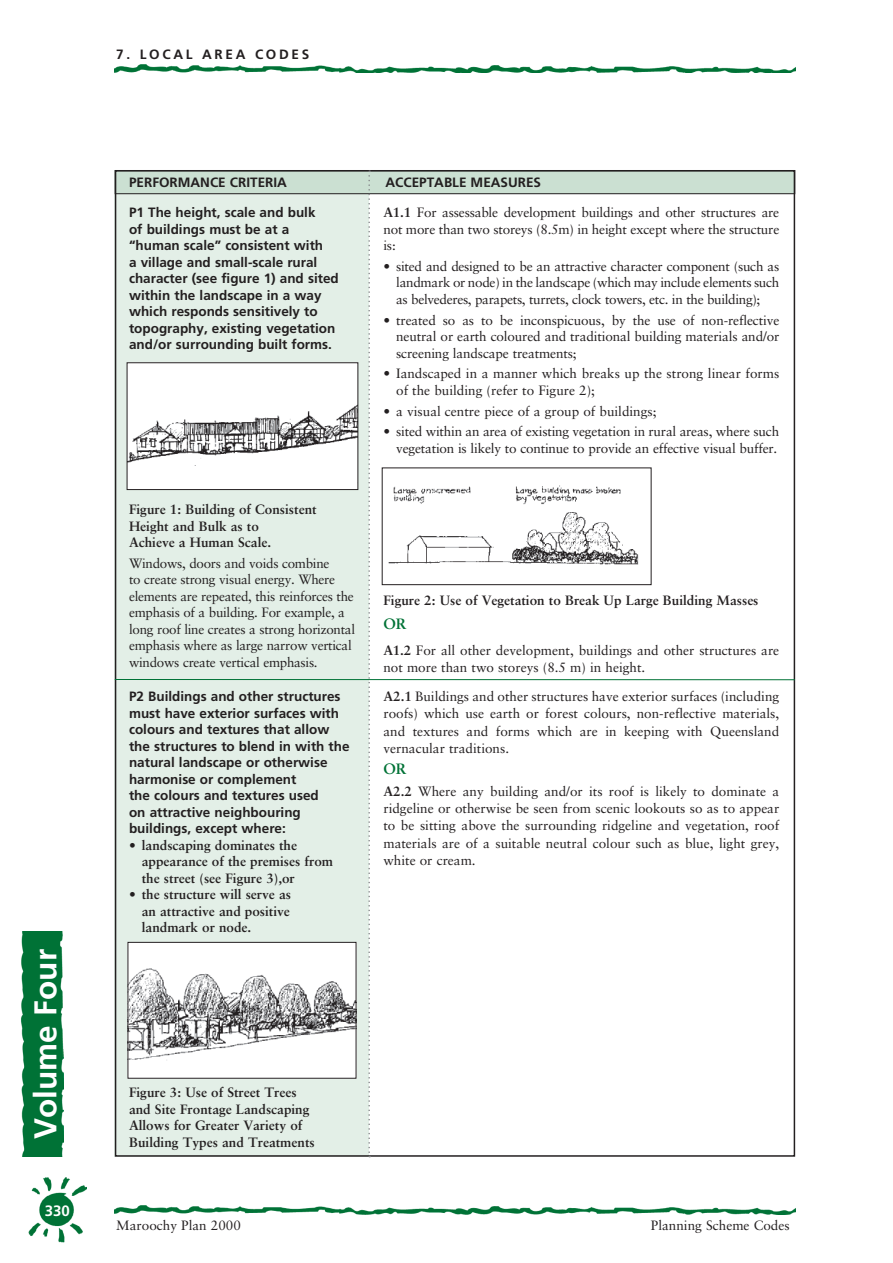
<style>
.page{position:relative;width:893px;height:1263px;background:#fff}
.page>*{position:absolute;margin:0;border:0;box-sizing:border-box;transform-origin:0 0}
.t1{font:700 31.5px "Frutiger";color:#fff}
.t2{font:700 15px "Sabon";color:#007236}
.t3{font:700 15px "Frutiger";color:#fff}
.t4{font:13.5px/16.5px "Sabon";letter-spacing:-.015em;color:#231f20;text-align:justify}
.t5{font:700 13.5px/16.5px "Frutiger";color:#231f20}
.t6{font:700 13.5px/16.5px "Sabon";color:#231f20}
.t7{font:700 13.5px "Frutiger";letter-spacing:.2em;color:#231f20}
.s1{font-weight:700}
</style>
<div class="page">
<img style="left:29px;top:1177px;width:58px;height:65px">
<img style="left:115px;top:1205px;width:680px;height:9px">
<img style="left:115px;top:64px;width:680px;height:9px">
<img style="left:21px;top:932px;width:42px;height:225px">
<div style="left:115px;top:170px;width:254px;height:987px;background:#e3efe7"></div>
<div style="left:115px;top:170px;width:680px;height:24px;background:#cbe0d2"></div>
<div style="left:115px;top:170px;width:680px;height:24px;border:1px solid #231f20"></div>
<svg style="left:368px;top:171px;width:2px;height:986px"></svg>
<hr style="left:115px;top:679px;width:680px;height:1px;background:#007236">
<img style="left:129px;top:364px;width:227px;height:124px">
<div style="left:127px;top:362px;width:231px;height:128px;border:1px solid #231f20"></div>
<img style="left:388px;top:485px;width:251px;height:80px">
<div style="left:382px;top:467px;width:269px;height:118px;border:1px solid #231f20"></div>
<img style="left:130px;top:944px;width:224px;height:132px">
<div style="left:128px;top:942px;width:228px;height:136px;border:1px solid #231f20"></div>
<p class="t7" style="left:116px;top:46px;width:195px">7. LOCAL AREA CODES</p>
<h1 class="t1" style="left:27px;top:1139px;width:191px;rotate:-90deg">Volume Four</h1>
<p class="t3" style="left:45px;top:1202px;width:27px">330</p>
<p class="t5" style="left:129px;top:174px;width:159px">PERFORMANCE CRITERIA</p>
<p class="t5" style="left:385px;top:174px;width:157px">ACCEPTABLE MEASURES</p>
<p class="t5" style="left:129px;top:204px;width:211px">P1 The height, scale and bulk<br>of buildings must be at a “human scale” consistent with<br>a village and small-scale rural character (see figure 1) and sited within the landscape in a way which responds sensitively to topography, existing vegetation and/or surrounding built forms.</p>
<p class="t4" style="left:383px;top:204px;width:397px"><span class="s1">A1.1</span> For assessable development buildings and other structures are not more than two storeys (8.5m) in height except where the structure is:</p>
<p class="t4" style="left:396px;top:258px;width:385px;text-indent:-13px">• sited and designed to be an attractive character component (such as landmark or node) in the landscape (which may include elements such as belvederes, parapets, turrets, clock towers, etc. in the building);</p>
<p class="t4" style="left:396px;top:311px;width:385px;text-indent:-13px">• treated so as to be inconspicuous, by the use of non-reflective neutral or earth coloured and traditional building materials and/or screening landscape treatments;</p>
<p class="t4" style="left:396px;top:365px;width:385px;text-indent:-13px">• Iandscaped in a manner which breaks up the strong linear forms of the building (refer to Figure 2);</p>
<p class="t4" style="left:383px;top:402px;width:275px">• a visual centre piece of a group of buildings;</p>
<p class="t4" style="left:383px;top:423px;width:397px;text-align:right">• sited within an area of existing vegetation in rural areas, where such vegetation is likely to continue to provide an effective visual buffer.</p>
<p class="t6" style="left:129px;top:501px;width:189px">Figure 1: Building of Consistent<br>Height and Bulk as to<br>Achieve a Human Scale.</p>
<p class="t4" style="left:129px;top:555px;width:227px;text-align:left">Windows, doors and voids combine<br>to create strong visual energy. Where elements are repeated, this reinforces the emphasis of a building. For example, a long roof line creates a strong horizontal emphasis where as large narrow vertical windows create vertical emphasis.</p>
<p class="t5" style="left:129px;top:688px;width:222px">P2 Buildings and other structures must have exterior surfaces with colours and textures that allow the structures to blend in with the natural landscape or otherwise harmonise or complement<br>the colours and textures used<br>on attractive neighbouring buildings, except where:</p>
<p class="t6" style="left:142px;top:836px;width:193px;text-indent:-13px">• landscaping dominates the appearance of the premises from the street (see Figure 3),or</p>
<p class="t6" style="left:142px;top:886px;width:151px;text-align:justify;text-indent:-13px">• the structure will serve as an attractive and positive landmark or node.</p>
<p class="t6" style="left:383px;top:592px;width:377px">Figure 2: Use of Vegetation to Break Up Large Building Masses</p>
<p class="t2" style="left:383px;top:614px;width:25px">OR</p>
<p class="t4" style="left:383px;top:641px;width:397px;line-height:17.2px"><span class="s1">A1.2</span> For all other development, buildings and other structures are not more than two storeys (8.5 m) in height.</p>
<p class="t4" style="left:383px;top:688px;width:397px;line-height:17.2px"><span class="s1">A2.1</span> Buildings and other structures have exterior surfaces (including roofs) which use earth or forest colours, non-reflective materials, and textures and forms which are in keeping with Queensland vernacular traditions.</p>
<p class="t2" style="left:383px;top:760px;width:25px">OR</p>
<p class="t4" style="left:383px;top:782px;width:397px;line-height:17.2px"><span class="s1">A2.2</span> Where any building and/or its roof is likely to dominate a ridgeline or otherwise be seen from scenic lookouts so as to appear to be sitting above the surrounding ridgeline and vegetation, roof materials are of a suitable neutral colour such as blue, light grey, white or cream.</p>
<p class="t6" style="left:129px;top:1084px;width:187px">Figure 3: Use of Street Trees and Site Frontage Landscaping<br>Allows for Greater Variety of<br>Building Types and Treatments</p>
<p class="t4" style="left:116px;top:1217px;width:126px">Maroochy Plan 2000</p>
<p class="t4" style="left:651px;top:1217px;width:140px">Planning Scheme Codes</p>
</div>
